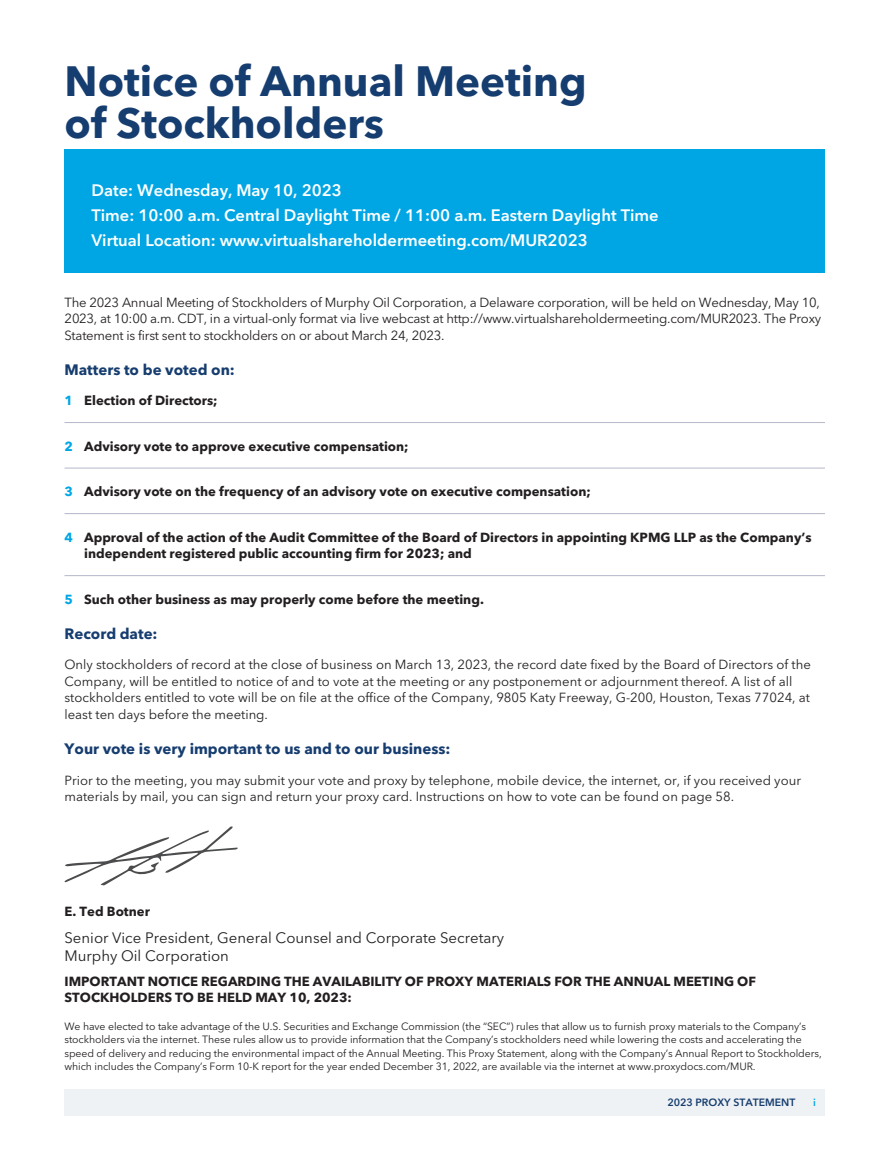
<style>
.page{position:relative;width:891px;height:1161px;background:#fff}
.page>*{position:absolute;margin:0;border:0;box-sizing:border-box;transform-origin:0 0}
.t1{font:700 42px/42px "Avenir Next LT Pro";color:#163d6f}
.t2{font:600 16.5px/25.2px "Avenir Next LT Pro";color:#fff}
.t3{font:15px/18px "Avenir Next LT Pro";color:#231f20}
.t4{font:700 15px "Avenir Next LT Pro";color:#163d6f}
.t5{font:13.2px/16.5px "Avenir Next LT Pro";color:#231f20}
.t6{font:700 13.2px/16.5px "Avenir Next LT Pro";color:#231f20}
.t7{font:10.5px/13.5px "Avenir Next LT Pro";letter-spacing:-.01em;color:#231f20}
.t8{font:600 10.5px "Avenir Next LT Pro";color:#163d6f}
.t9{font:600 10.5px "Avenir Next LT Pro";color:#00a6e4}
.s1{color:#00a6e4}
</style>
<div class="page">
<div style="left:64px;top:149px;width:761px;height:124px;background:#00a6e4"></div>
<hr style="left:64px;top:422px;width:761px;height:1px;background:#b6b7cb">
<hr style="left:64px;top:468px;width:761px;height:1px;background:#b6b7cb">
<hr style="left:64px;top:513px;width:761px;height:1px;background:#b6b7cb">
<hr style="left:64px;top:575px;width:761px;height:1px;background:#b6b7cb">
<svg style="left:65px;top:827px;width:173px;height:58px"></svg>
<div style="left:64px;top:1089px;width:761px;height:27px;background:#eff2f5"></div>
<h1 class="t1" style="left:64px;top:63px;width:524px">Notice of Annual Meeting of Stockholders</h1>
<p class="t2" style="left:92px;top:179px;width:569px">Date: Wednesday, May 10, 2023<br>Time: 10:00 a.m. Central Daylight Time / 11:00 a.m. Eastern Daylight Time<br>Virtual Location: www.virtualshareholdermeeting.com/MUR2023</p>
<p class="t5" style="left:64px;top:295px;width:758px;text-align:justify">The 2023 Annual Meeting of Stockholders of Murphy Oil Corporation, a Delaware corporation, will be held on Wednesday, May 10, 2023, at 10:00 a.m. CDT, in a virtual-only format via live webcast at http://www.virtualshareholdermeeting.com/MUR2023. The Proxy Statement is first sent to stockholders on or about March 24, 2023.</p>
<p class="t4" style="left:64px;top:363px;width:172px">Matters to be voted on:</p>
<p class="t6" style="left:64px;top:393px;width:155px"><span class="s1">1</span> Election of Directors;</p>
<p class="t6" style="left:64px;top:439px;width:346px"><span class="s1">2</span> Advisory vote to approve executive compensation;</p>
<p class="t6" style="left:64px;top:484px;width:528px"><span class="s1">3</span> Advisory vote on the frequency of an advisory vote on executive compensation;</p>
<p class="t6" style="left:84px;top:530px;width:729px;text-indent:-20px"><span class="s1">4</span> Approval of the action of the Audit Committee of the Board of Directors in appointing KPMG LLP as the Company’s independent registered public accounting firm for 2023; and</p>
<p class="t6" style="left:64px;top:592px;width:421px"><span class="s1">5</span> Such other business as may properly come before the meeting.</p>
<p class="t4" style="left:64px;top:627px;width:95px">Record date:</p>
<p class="t5" style="left:64px;top:658px;width:748px">Only stockholders of record at the close of business on March 13, 2023, the record date fixed by the Board of Directors of the Company, will be entitled to notice of and to vote at the meeting or any postponement or adjournment thereof. A list of all stockholders entitled to vote will be on file at the office of the Company, 9805 Katy Freeway, G-200, Houston, Texas 77024, at least ten days before the meeting.</p>
<p class="t4" style="left:64px;top:742px;width:388px">Your vote is very important to us and to our business:</p>
<p class="t5" style="left:64px;top:773px;width:738px">Prior to the meeting, you may submit your vote and proxy by telephone, mobile device, the internet, or, if you received your materials by mail, you can sign and return your proxy card. Instructions on how to vote can be found on page 58.</p>
<p class="t6" style="left:64px;top:904px;width:87px">E. Ted Botner</p>
<p class="t3" style="left:64px;top:930px;width:441px">Senior Vice President, General Counsel and Corporate Secretary<br>Murphy Oil Corporation</p>
<p class="t6" style="left:64px;top:973px;width:693px">IMPORTANT NOTICE REGARDING THE AVAILABILITY OF PROXY MATERIALS FOR THE ANNUAL MEETING OF<br>STOCKHOLDERS TO BE HELD MAY 10, 2023:</p>
<p class="t7" style="left:64px;top:1020px;width:759px">We have elected to take advantage of the U.S. Securities and Exchange Commission (the “SEC”) rules that allow us to furnish proxy materials to the Company’s stockholders via the internet. These rules allow us to provide information that the Company’s stockholders need while lowering the costs and accelerating the speed of delivery and reducing the environmental impact of the Annual Meeting. This Proxy Statement, along with the Company’s Annual Report to Stockholders, which includes the Company’s Form 10-K report for the year ended December 31, 2022, are available via the internet at www.proxydocs.com/MUR.</p>
<p class="t8" style="left:667px;top:1098px;width:130px">2023 PROXY STATEMENT</p>
<p class="t9" style="left:813px;top:1098px;width:4px">i</p>
</div>
